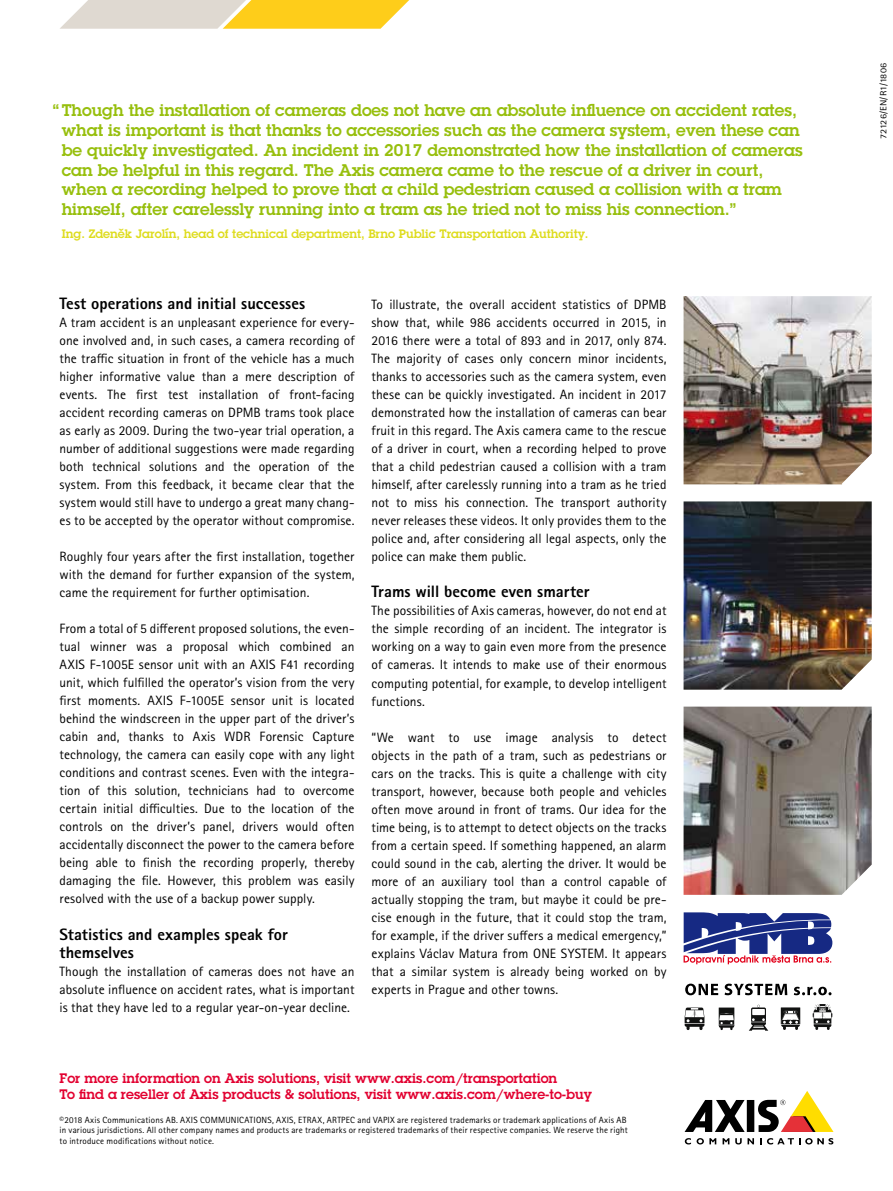
<style>
.page{position:relative;width:893px;height:1191px;background:#fff}
.page>*{position:absolute;margin:0;border:0;box-sizing:border-box;transform-origin:0 0}
.t1{font:600 16.5px/19.8px "Lubalin Graph ECG";color:#97bf0d}
.t2{font:800 16.5px/18px "Rotis Sans Serif Pro";color:#000}
.t3{font:13.5px/18px "Rotis Sans Serif Pro";letter-spacing:.005em;color:#000;text-align:justify}
.t4{font:600 13.5px/16.2px "Lubalin Graph ECG";color:#e20030}
.t5{font:600 12px "Lubalin Graph ECG";color:#dedc1e}
.t6{font:9px/10.8px "Rotis Sans Serif Pro";letter-spacing:.02em;color:#000}
.t7{font:9px "Rotis Sans Serif Pro";letter-spacing:.02em;color:#000;scale:1.12 1}
</style>
<div class="page">
<div style="left:747px;top:1100px;width:7px;height:32px;background:#000"></div>
<svg style="left:685px;top:1100px;width:60px;height:32px"></svg>
<svg style="left:758px;top:1091px;width:75px;height:41px"></svg>
<svg style="left:685px;top:1138px;width:6px;height:6px"></svg>
<svg style="left:697px;top:1138px;width:19px;height:6px"></svg>
<svg style="left:723px;top:1138px;width:6px;height:6px"></svg>
<svg style="left:735px;top:1138px;width:19px;height:6px"></svg>
<svg style="left:760px;top:1138px;width:73px;height:6px"></svg>
<img style="left:684px;top:296px;width:188px;height:188px">
<img style="left:684px;top:501px;width:188px;height:188px">
<svg style="left:60px;top:0;width:349px;height:29px;background:#f0d783"></svg>
<img style="left:684px;top:706px;width:188px;height:189px">
<svg style="left:684px;top:912px;width:148px;height:52px"></svg>
<svg style="left:685px;top:983px;width:33px;height:12px"></svg>
<svg style="left:725px;top:983px;width:62px;height:12px"></svg>
<svg style="left:794px;top:986px;width:37px;height:9px"></svg>
<svg style="left:813px;top:1004px;width:19px;height:26px"></svg>
<svg style="left:685px;top:1007px;width:19px;height:23px"></svg>
<svg style="left:719px;top:1007px;width:15px;height:23px"></svg>
<svg style="left:749px;top:1004px;width:19px;height:26px"></svg>
<svg style="left:781px;top:1007px;width:19px;height:23px"></svg>
<p class="t1" style="left:62px;top:101px;width:742px;text-indent:-9px">“ Though the installation of cameras does not have an absolute influence on accident rates, what is important is that thanks to accessories such as the camera system, even these can be quickly investigated. An incident in 2017 demonstrated how the installation of cameras can be helpful in this regard. The Axis camera came to the rescue of a driver in court, when a recording helped to prove that a child pedestrian caused a collision with a tram himself, after carelessly running into a tram as he tried not to miss his connection.”</p>
<p class="t5" style="left:62px;top:226px;width:528px">Ing. Zdeněk Jarolín, head of technical department, Brno Public Transportation Authority.</p>
<p class="t2" style="left:60px;top:295px;width:247px">Test operations and initial successes</p>
<p class="t3" style="left:60px;top:314px;width:297px">A tram accident is an unpleasant experience for every&shy;one involved and, in such cases, a camera recording of the traffic situation in front of the vehicle has a much higher informative value than a mere description of events. The first test installation of front-facing accident recording cameras on DPMB trams took place as early as 2009. During the two-year trial operation, a number of additional suggestions were made regarding both technical solutions and the operation of the system. From this feedback, it became clear that the system would still have to undergo a great many chang&shy;es to be accepted by the operator without compromise.</p>
<p class="t3" style="left:60px;top:548px;width:297px">Roughly four years after the first installation, together with the demand for further expansion of the system, came the requirement for further optimisation.</p>
<p class="t3" style="left:60px;top:620px;width:297px">From a total of 5 different proposed solutions, the even&shy;tual winner was a proposal which combined an AXIS F-1005E sensor unit with an AXIS F41 recording unit, which fulfilled the operator’s vision from the very first moments. AXIS F-1005E sensor unit is located behind the windscreen in the upper part of the driver’s cabin and, thanks to Axis WDR Forensic Capture technology, the camera can easily cope with any light conditions and contrast scenes. Even with the integra&shy;tion of this solution, technicians had to overcome certain initial difficulties. Due to the location of the controls on the driver’s panel, drivers would often accidentally disconnect the power to the camera before being able to finish the recording properly, thereby damaging the file. However, this problem was easily resolved with the use of a backup power supply.</p>
<p class="t2" style="left:60px;top:925px;width:230px">Statistics and examples speak for themselves</p>
<p class="t3" style="left:60px;top:962px;width:296px">Though the installation of cameras does not have an absolute influence on accident rates, what is important is that they have led to a regular year-on-year decline.</p>
<p class="t3" style="left:372px;top:296px;width:297px">To illustrate, the overall accident statistics of DPMB show that, while 986 accidents occurred in 2015, in 2016 there were a total of 893 and in 2017, only 874.<br>The majority of cases only concern minor incidents, thanks to accessories such as the camera system, even these can be quickly investigated. An incident in 2017 demonstrated how the installation of cameras can bear fruit in this regard. The Axis camera came to the rescue of a driver in court, when a recording helped to prove that a child pedestrian caused a collision with a tram himself, after carelessly running into a tram as he tried not to miss his connection. The transport authority never releases these videos. It only provides them to the police and, after considering all legal aspects, only the police can make them public.</p>
<p class="t2" style="left:372px;top:583px;width:220px">Trams will become even smarter</p>
<p class="t3" style="left:372px;top:602px;width:297px">The possibilities of Axis cameras, however, do not end at the simple recording of an incident. The integrator is working on a way to gain even more from the presence of cameras. It intends to make use of their enormous computing potential, for example, to develop intelligent functions.</p>
<p class="t3" style="left:372px;top:728px;width:297px">“We want to use image analysis to detect objects in the path of a tram, such as pedestrians or cars on the tracks. This is quite a challenge with city transport, however, because both people and vehicles often move around in front of trams. Our idea for the time being, is to attempt to detect objects on the tracks from a certain speed. If something happened, an alarm could sound in the cab, alerting the driver. It would be more of an auxiliary tool than a control capable of actually stopping the tram, but maybe it could be pre&shy;cise enough in the future, that it could stop the tram, for example, if the driver suffers a medical emergency,” explains Václav Matura from ONE SYSTEM. It appears that a similar system is already being worked on by experts in Prague and other towns.</p>
<p class="t4" style="left:60px;top:1070px;width:534px">For more information on Axis solutions, visit www.axis.com/transportation<br>To find a reseller of Axis products &amp; solutions, visit www.axis.com/where-to-buy</p>
<p class="t6" style="left:60px;top:1114px;width:570px">©2018 Axis Communications AB. AXIS COMMUNICATIONS, AXIS, ETRAX, ARTPEC and VAPIX are registered trademarks or trademark applications of Axis AB in various jurisdictions. All other company names and products are trademarks or registered trademarks of their respective companies. We reserve the right to introduce modifications without notice.</p>
<p class="t7" style="left:878px;top:139px;width:70px;rotate:-90deg">72126/EN/R1/1806</p>
</div>
